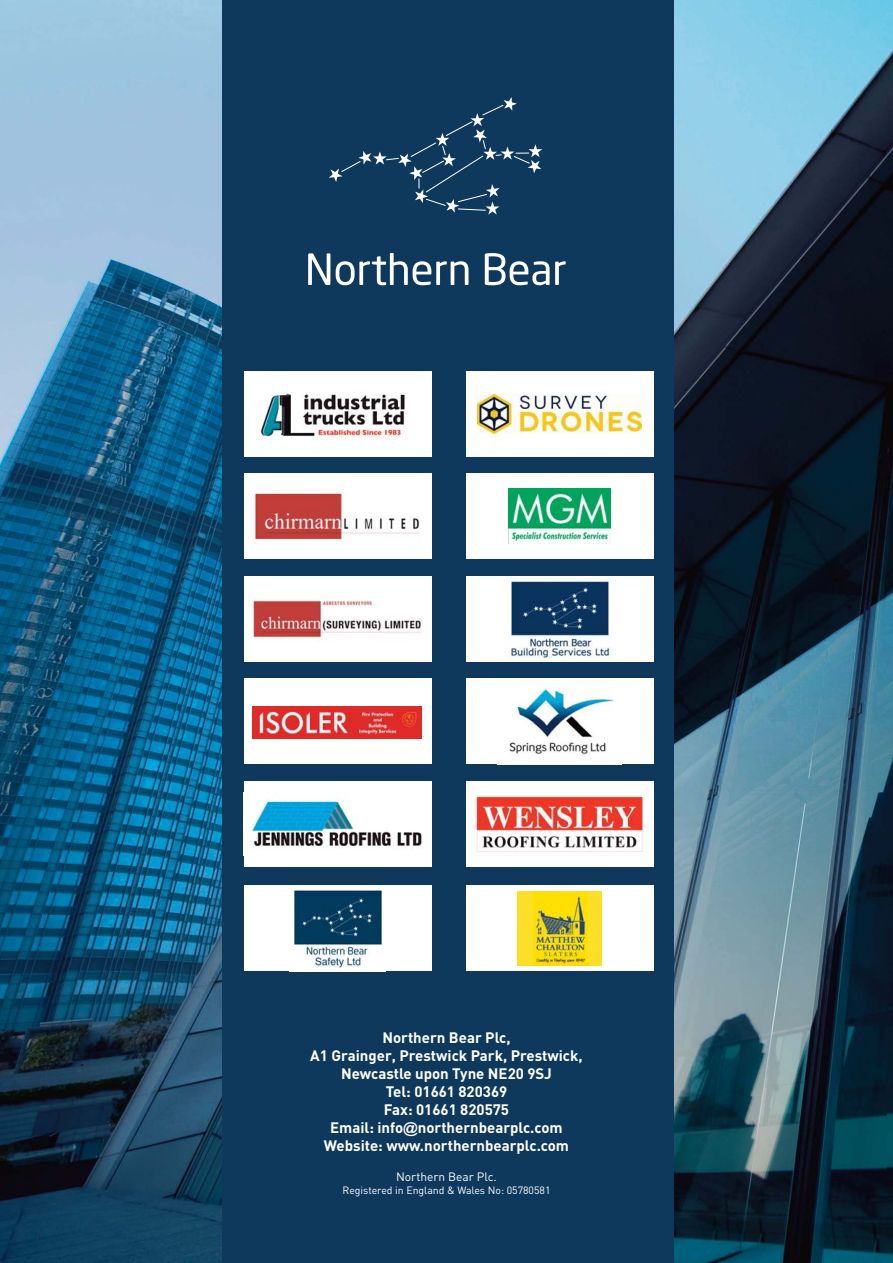
<style>
.page{position:relative;width:893px;height:1263px;background:#fff}
.page>*{position:absolute;margin:0;border:0;box-sizing:border-box;transform-origin:0 0}
.t1{font:700 15px/18px "DIN";color:#fff;text-align:center}
.t2{font:12px "DIN";color:#fff}
.t3{font:10.5px "DIN";color:#fff}
.s1{font-family:"Arial"}
</style>
<div class="page">
<img style="left:0;top:0;width:893px;height:1263px">
<div style="left:222px;top:0;width:451px;height:1263px;background:#0f385d"></div>
<div style="left:244px;top:371px;width:187px;height:86px;background:#fff"></div>
<img style="left:260px;top:393px;width:145px;height:47px">
<div style="left:244px;top:474px;width:187px;height:85px;background:#fff"></div>
<img style="left:254px;top:492px;width:165px;height:50px">
<div style="left:244px;top:576px;width:187px;height:86px;background:#fff"></div>
<img style="left:251px;top:600px;width:170px;height:38px">
<div style="left:244px;top:679px;width:187px;height:85px;background:#fff"></div>
<img style="left:253px;top:707px;width:169px;height:32px">
<div style="left:244px;top:781px;width:187px;height:85px;background:#fff"></div>
<img style="left:250px;top:792px;width:172px;height:54px">
<div style="left:466px;top:371px;width:187px;height:86px;background:#fff"></div>
<img style="left:478px;top:394px;width:163px;height:40px">
<div style="left:466px;top:474px;width:187px;height:85px;background:#fff"></div>
<img style="left:508px;top:489px;width:103px;height:55px">
<div style="left:466px;top:576px;width:187px;height:86px;background:#fff"></div>
<img style="left:509px;top:580px;width:102px;height:79px">
<div style="left:466px;top:679px;width:187px;height:85px;background:#fff"></div>
<img style="left:509px;top:689px;width:105px;height:66px">
<div style="left:466px;top:781px;width:187px;height:85px;background:#fff"></div>
<img style="left:474px;top:795px;width:170px;height:57px">
<div style="left:244px;top:886px;width:188px;height:85px;background:#fff"></div>
<img style="left:293px;top:890px;width:90px;height:78px">
<div style="left:466px;top:886px;width:188px;height:85px;background:#fff"></div>
<div style="left:518px;top:891px;width:84px;height:75px;background:#fedf28"></div>
<img style="left:533px;top:892px;width:54px;height:73px">
<svg style="left:308px;top:253px;width:22px;height:32px"></svg>
<svg style="left:336px;top:253px;width:132px;height:32px"></svg>
<svg style="left:485px;top:253px;width:81px;height:32px"></svg>
<svg style="left:329px;top:97px;width:213px;height:118px"></svg>
<img style="left:888px;top:1103px;width:5px;height:160px">
<p class="t1" style="left:310px;top:1029px;width:274px">Northern Bear Plc,<br>A1 Grainger, Prestwick Park, Prestwick,<br>Newcastle upon Tyne NE20 9SJ<br>Tel: 01661 820369<br>Fax: 01661 820575<br>Email: info<span class="s1">@</span>northernbearplc.com<br>Website: www.northernbearplc.com</p>
<p class="t2" style="left:396px;top:1172px;width:102px">Northern Bear Plc.</p>
<p class="t3" style="left:342px;top:1186px;width:210px">Registered in England &amp; Wales No: 05780581</p>
</div>
